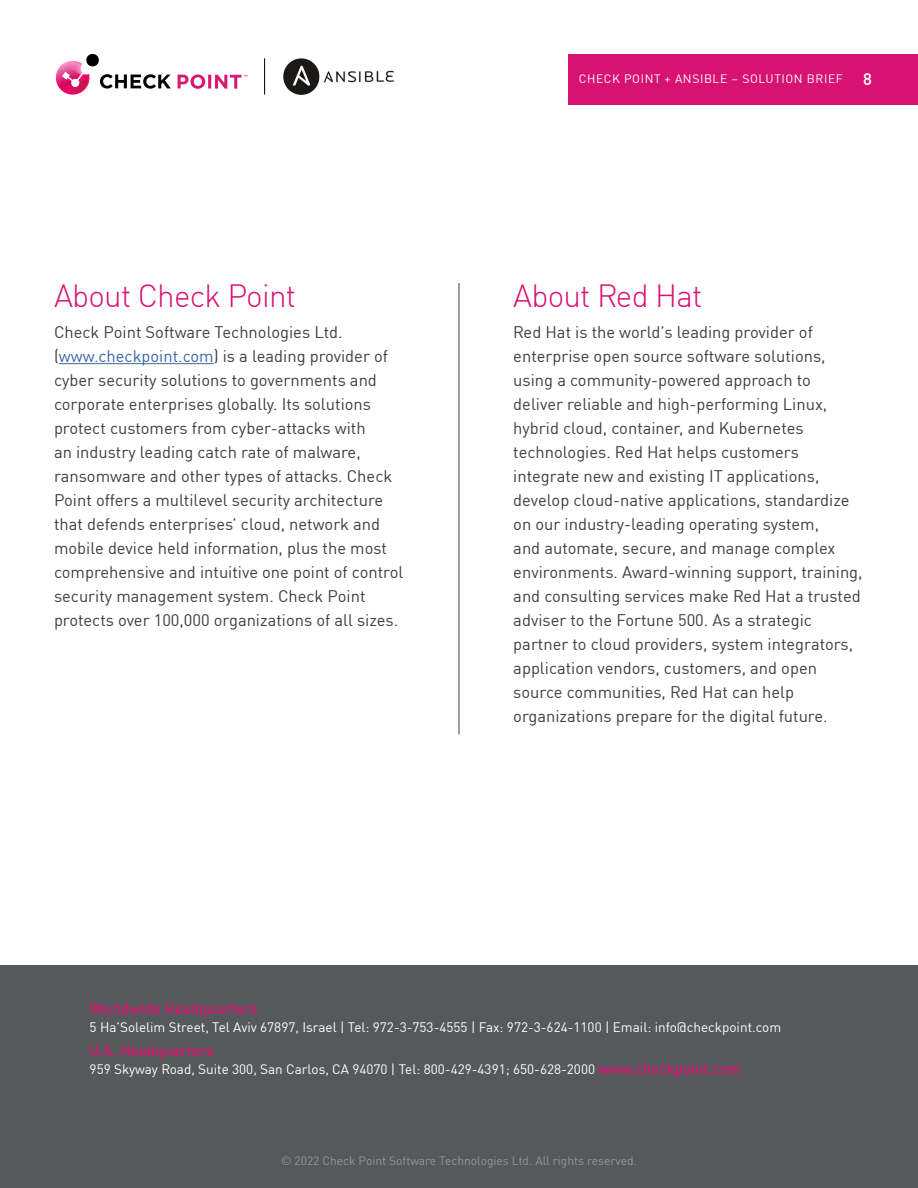
<style>
.page{position:relative;width:918px;height:1188px;background:#fff}
.page>*{position:absolute;margin:0;border:0;box-sizing:border-box;transform-origin:0 0}
.Body_Copy{font:300 31.5px "DIN Pro";letter-spacing:-.025em;color:#d81272}
.Body_Copy-2{font:16.5px/24px "DIN Pro";color:#3e3e3f}
.t1{font:500 15px "DIN Pro";color:#d81272}
.t2{font:13.5px "DIN Pro";color:#fff}
.t3{font:12px "DIN Pro";color:#939598}
.t4{font:12px "DIN Pro";letter-spacing:.05em;color:#fff}
.s1{color:#3667a4}
.s2{font-weight:500;font-size:16.5px}
.s3{font-weight:500;font-size:15px;color:#d81272}
</style>
<div class="page">
<div style="left:0;top:966px;width:918px;height:222px;background:#57585a"></div>
<div style="left:568px;top:54px;width:350px;height:51px;background:#d81272"></div>
<svg style="left:178px;top:74px;width:27px;height:15px"></svg>
<hr style="left:208px;top:75px;width:3px;height:14px;background:#da1572">
<svg style="left:56px;top:53px;width:115px;height:42px"></svg>
<svg style="left:215px;top:75px;width:32px;height:14px"></svg>
<img style="left:283px;top:58px;width:111px;height:37px">
<hr style="left:264px;top:58px;width:1px;height:37px;background:#000">
<hr style="left:59px;top:363px;width:155px;height:1px;background:#3667a4">
<hr style="left:459px;top:283px;width:1px;height:451px;background:#3e3e3f">
<p class="Body_Copy" style="left:54px;top:272px;width:244px">About Check Point</p>
<p class="Body_Copy-2" style="left:54px;top:319px;width:351px">Check Point Software Technologies Ltd. (<span class="s1">www.checkpoint.com</span>) is a leading provider of cyber security solutions to governments and corporate enterprises globally. Its solutions protect customers from cyber-attacks with<br>an industry leading catch rate of malware, ransomware and other types of attacks. Check Point offers a multilevel security architecture that defends enterprises’ cloud, network and mobile device held information, plus the most comprehensive and intuitive one point of control security management system. Check Point protects over 100,000 organizations of all sizes.</p>
<p class="t4" style="left:579px;top:70px;width:295px">CHECK POINT + ANSIBLE – SOLUTION BRIEF <span class="s2">8</span></p>
<p class="Body_Copy" style="left:513px;top:272px;width:191px">About Red Hat</p>
<p class="Body_Copy-2" style="left:513px;top:319px;width:351px">Red Hat is the world’s leading provider of enterprise open source software solutions, using a community-powered approach to deliver reliable and high-performing Linux, hybrid cloud, container, and Kubernetes technologies. Red Hat helps customers integrate new and existing IT applications, develop cloud-native applications, standardize on our industry-leading operating system,<br>and automate, secure, and manage complex environments. Award-winning support, training, and consulting services make Red Hat a trusted adviser to the Fortune 500. As a strategic partner to cloud providers, system integrators, application vendors, customers, and open source communities, Red Hat can help organizations prepare for the digital future.</p>
<p class="t1" style="left:90px;top:997px;width:170px">Worldwide Headquarters</p>
<p class="t2" style="left:90px;top:1017px;width:693px">5 Ha’Solelim Street, Tel Aviv 67897, Israel | Tel: 972-3-753-4555 | Fax: 972-3-624-1100 | Email: info@checkpoint.com</p>
<p class="t1" style="left:90px;top:1039px;width:126px">U.S. Headquarters</p>
<p class="t2" style="left:90px;top:1059px;width:653px">959 Skyway Road, Suite 300, San Carlos, CA 94070 | Tel: 800-429-4391; 650-628-2000 <span class="s3">www.checkpoint.com</span></p>
<p class="t3" style="left:281px;top:1151px;width:357px">© 2022 Check Point Software Technologies Ltd. All rights reserved.</p>
</div>
